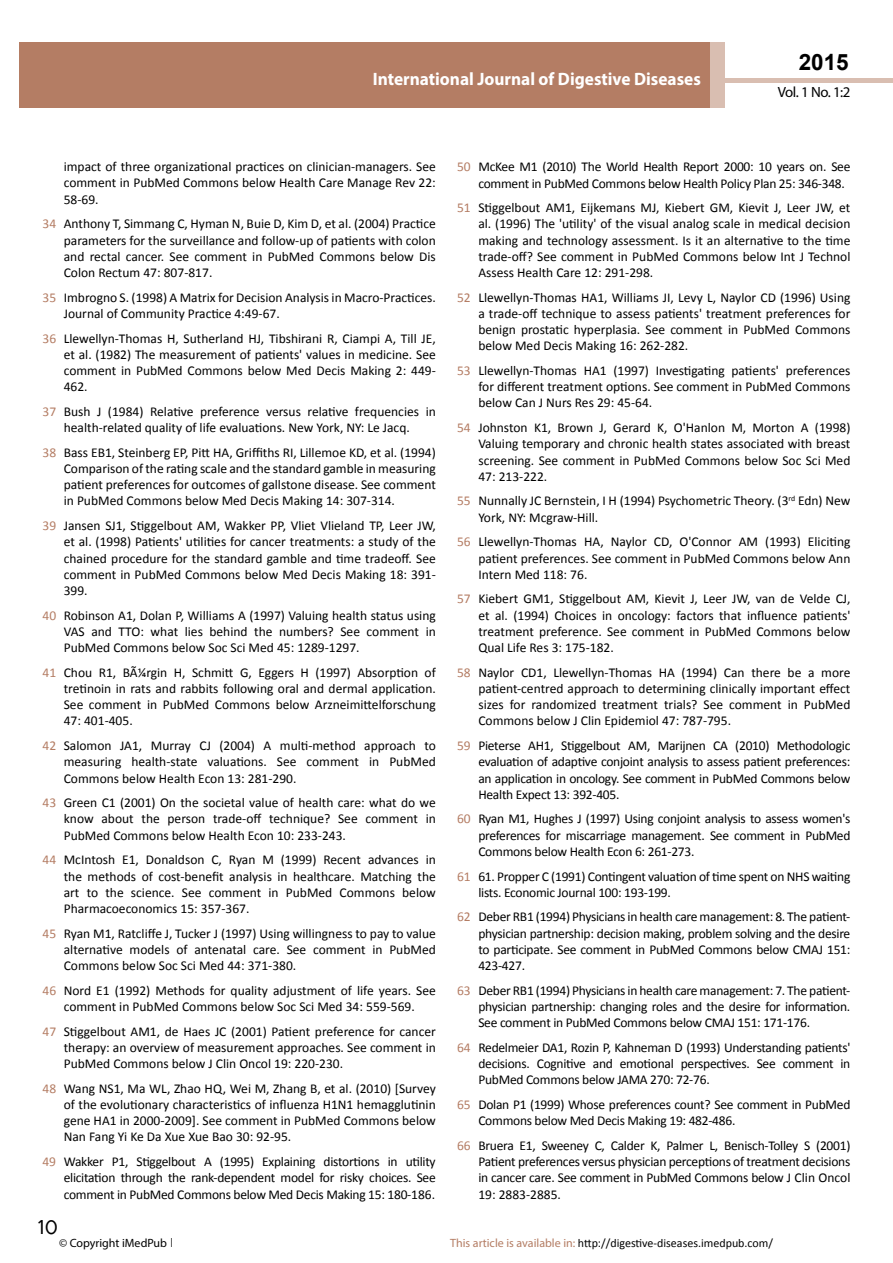
<style>
.page{position:relative;width:893px;height:1263px;background:#fff}
.page>*{position:absolute;margin:0;border:0;box-sizing:border-box;transform-origin:0 0}
.t1{font:25.5px "Tunga";color:#000}
.t2{font:700 22.5px "Arial";color:#000}
.t3{font:700 18px "Myriad Pro";color:#fff;scale:.96 1}
.t4{font:14.85px "Myriad Pro";color:#000}
.t5{font:13.5px/16.2px "Calibri";color:#000;text-align:justify}
.t6{font:13.5px/16.2px "Calibri";letter-spacing:-.02em;color:#000}
.t7{font:12px "Calibri";color:#000}
.t8{font:12px "Myriad Pro";color:#000}
.s1{color:#b47d64}
.s2{font-family:"Tunga"}
.s3{font-family:"Myriad Pro";color:#b47d64}
</style>
<div class="page">
<hr style="left:725px;top:78px;width:168px;height:4px;background:#d9beb1">
<div style="left:19px;top:42px;width:690px;height:66px;background:#b47d64"></div>
<div style="left:709px;top:42px;width:16px;height:66px;background:#d9beb1"></div>
<h3 class="t3" style="left:373px;top:67px;width:343px">International Journal of Digestive Diseases</h3>
<h3 class="t3" style="left:585px;top:74px;width:128px">ISSN 1698-9465</h3>
<h2 class="t2" style="left:799px;top:47px;width:52px">2015</h2>
<p class="t4" style="left:778px;top:83px;width:74px">Vol. 1 No. 1:2</p>
<p class="t5" style="left:64px;top:159px;width:374px">impact of three organizational practices on clinician-managers. See comment in PubMed Commons below Health Care Manage Rev 22:<br>58-69.</p>
<p class="t5" style="left:64px;top:216px;width:374px;text-indent:-21px"><span class="s1">34</span> Anthony T, Simmang C, Hyman N, Buie D, Kim D, et al. (2004) Practice parameters for the surveillance and follow-up of patients with colon and rectal cancer. See comment in PubMed Commons below Dis Colon Rectum 47: 807-817.</p>
<p class="t5" style="left:64px;top:289px;width:374px;text-indent:-21px"><span class="s1">35</span> Imbrogno S. (1998) A Matrix for Decision Analysis in Macro-Practices.<br>Journal of Community Practice 4:49-67.</p>
<p class="t5" style="left:64px;top:330px;width:374px;text-indent:-21px"><span class="s1">36</span> Llewellyn-Thomas H, Sutherland HJ, Tibshirani R, Ciampi A, Till JE, et al. (1982) The measurement of patients' values in medicine. See comment in PubMed Commons below Med Decis Making 2: 449- 462.</p>
<p class="t5" style="left:43px;top:403px;width:395px;text-align:center"><span class="s1">37</span> Bush J (1984) Relative preference versus relative frequencies in health-related quality of life evaluations. New York, NY: Le Jacq.</p>
<p class="t5" style="left:64px;top:444px;width:374px;text-indent:-21px"><span class="s1">38</span> Bass EB1, Steinberg EP, Pitt HA, Griffiths RI, Lillemoe KD, et al. (1994)<br>Comparison of the rating scale and the standard gamble in measuring patient preferences for outcomes of gallstone disease. See comment in PubMed Commons below Med Decis Making 14: 307-314.</p>
<p class="t5" style="left:64px;top:518px;width:374px;text-indent:-21px"><span class="s1">39</span> Jansen SJ1, Stiggelbout AM, Wakker PP, Vliet Vlieland TP, Leer JW, et al. (1998) Patients' utilities for cancer treatments: a study of the chained procedure for the standard gamble and time tradeoff. See comment in PubMed Commons below Med Decis Making 18: 391- 399.</p>
<p class="t5" style="left:64px;top:607px;width:374px;text-indent:-21px"><span class="s1">40</span> Robinson A1, Dolan P, Williams A (1997) Valuing health status using VAS and TTO: what lies behind the numbers? See comment in PubMed Commons below Soc Sci Med 45: 1289-1297.</p>
<p class="t5" style="left:64px;top:664px;width:374px;text-indent:-21px"><span class="s1">41</span> Chou R1, BÃ¼rgin H, Schmitt G, Eggers H (1997) Absorption of tretinoin in rats and rabbits following oral and dermal application.<br>See comment in PubMed Commons below Arzneimittelforschung 47: 401-405.</p>
<p class="t5" style="left:64px;top:737px;width:374px;text-indent:-21px"><span class="s1">42</span> Salomon JA1, Murray CJ (2004) A multi-method approach to measuring health-state valuations. See comment in PubMed Commons below Health Econ 13: 281-290.</p>
<p class="t5" style="left:64px;top:795px;width:374px;text-indent:-21px"><span class="s1">43</span> Green C1 (2001) On the societal value of health care: what do we know about the person trade-off technique? See comment in PubMed Commons below Health Econ 10: 233-243.</p>
<p class="t5" style="left:64px;top:852px;width:374px;text-indent:-21px"><span class="s1">44</span> McIntosh E1, Donaldson C, Ryan M (1999) Recent advances in the methods of cost-benefit analysis in healthcare. Matching the art to the science. See comment in PubMed Commons below Pharmacoeconomics 15: 357-367.</p>
<p class="t5" style="left:64px;top:925px;width:374px;text-indent:-21px"><span class="s1">45</span> Ryan M1, Ratcliffe J, Tucker J (1997) Using willingness to pay to value alternative models of antenatal care. See comment in PubMed Commons below Soc Sci Med 44: 371-380.</p>
<p class="t5" style="left:43px;top:982px;width:395px;text-align:center"><span class="s1">46</span> Nord E1 (1992) Methods for quality adjustment of life years. See comment in PubMed Commons below Soc Sci Med 34: 559-569.</p>
<p class="t5" style="left:64px;top:1023px;width:374px;text-indent:-21px"><span class="s1">47</span> Stiggelbout AM1, de Haes JC (2001) Patient preference for cancer therapy: an overview of measurement approaches. See comment in PubMed Commons below J Clin Oncol 19: 220-230.</p>
<p class="t5" style="left:64px;top:1080px;width:374px;text-indent:-21px"><span class="s1">48</span> Wang NS1, Ma WL, Zhao HQ, Wei M, Zhang B, et al. (2010) [Survey of the evolutionary characteristics of influenza H1N1 hemagglutinin gene HA1 in 2000-2009]. See comment in PubMed Commons below Nan Fang Yi Ke Da Xue Xue Bao 30: 92-95.</p>
<p class="t5" style="left:64px;top:1153px;width:373px;text-indent:-21px"><span class="s1">49</span> Wakker P1, Stiggelbout A (1995) Explaining distortions in utility elicitation through the rank-dependent model for risky choices. See comment in PubMed Commons below Med Decis Making 15: 180-186.</p>
<h1 class="t1" style="left:38px;top:1210px;width:22px">10</h1>
<p class="t6" style="left:478px;top:159px;width:374px;text-indent:-21px"><span class="s1">50</span> McKee M1 (2010) The World Health Report 2000: 10 years on. See comment in PubMed Commons below Health Policy Plan 25: 346-348.</p>
<p class="t5" style="left:478px;top:200px;width:374px;text-indent:-21px"><span class="s1">51</span> Stiggelbout AM1, Eijkemans MJ, Kiebert GM, Kievit J, Leer JW, et al. (1996) The 'utility' of the visual analog scale in medical decision making and technology assessment. Is it an alternative to the time trade-off? See comment in PubMed Commons below Int J Technol Assess Health Care 12: 291-298.</p>
<p class="t5" style="left:478px;top:289px;width:374px;text-indent:-21px"><span class="s1">52</span> Llewellyn-Thomas HA1, Williams JI, Levy L, Naylor CD (1996) Using a trade-off technique to assess patients' treatment preferences for benign prostatic hyperplasia. See comment in PubMed Commons below Med Decis Making 16: 262-282.</p>
<p class="t5" style="left:478px;top:362px;width:374px;text-indent:-21px"><span class="s1">53</span> Llewellyn-Thomas HA1 (1997) Investigating patients' preferences for different treatment options. See comment in PubMed Commons below Can J Nurs Res 29: 45-64.</p>
<p class="t5" style="left:478px;top:420px;width:374px;text-indent:-21px"><span class="s1">54</span> Johnston K1, Brown J, Gerard K, O'Hanlon M, Morton A (1998)<br>Valuing temporary and chronic health states associated with breast screening. See comment in PubMed Commons below Soc Sci Med 47: 213-222.</p>
<p class="t5" style="left:478px;top:493px;width:374px;text-indent:-21px"><span class="s1">55</span> Nunnally JC Bernstein, I H (1994) Psychometric Theory. (3<sup>rd</sup> Edn) New<br>York, NY: Mcgraw-Hill.</p>
<p class="t5" style="left:478px;top:534px;width:374px;text-indent:-21px"><span class="s1">56</span> Llewellyn-Thomas HA, Naylor CD, O'Connor AM (1993) Eliciting patient preferences. See comment in PubMed Commons below Ann Intern Med 118: 76.</p>
<p class="t5" style="left:478px;top:591px;width:374px;text-indent:-21px"><span class="s1">57</span> Kiebert GM1, Stiggelbout AM, Kievit J, Leer JW, van de Velde CJ, et al. (1994) Choices in oncology: factors that influence patients' treatment preference. See comment in PubMed Commons below Qual Life Res 3: 175-182.</p>
<p class="t5" style="left:478px;top:664px;width:374px;text-indent:-21px"><span class="s1">58</span> Naylor CD1, Llewellyn-Thomas HA (1994) Can there be a more patient-centred approach to determining clinically important effect sizes for randomized treatment trials? See comment in PubMed Commons below J Clin Epidemiol 47: 787-795.</p>
<p class="t5" style="left:478px;top:737px;width:374px;text-indent:-21px"><span class="s1">59</span> Pieterse AH1, Stiggelbout AM, Marijnen CA (2010) Methodologic evaluation of adaptive conjoint analysis to assess patient preferences: an application in oncology. See comment in PubMed Commons below Health Expect 13: 392-405.</p>
<p class="t5" style="left:478px;top:811px;width:374px;text-indent:-21px"><span class="s1">60</span> Ryan M1, Hughes J (1997) Using conjoint analysis to assess women's preferences for miscarriage management. See comment in PubMed Commons below Health Econ 6: 261-273.</p>
<p class="t6" style="left:478px;top:868px;width:373px;text-indent:-21px"><span class="s1">61</span> 61. Propper C (1991) Contingent valuation of time spent on NHS waiting lists. Economic Journal 100: 193-199.</p>
<p class="t5" style="left:478px;top:909px;width:374px;text-indent:-21px"><span class="s1">62</span> Deber RB1 (1994) Physicians in health care management: 8. The patient&shy;physician partnership: decision making, problem solving and the desire to participate. See comment in PubMed Commons below CMAJ 151:<br>423-427.</p>
<p class="t5" style="left:478px;top:982px;width:374px;text-indent:-21px"><span class="s1">63</span> Deber RB1 (1994) Physicians in health care management: 7. The patient&shy;physician partnership: changing roles and the desire for information.<br>See comment in PubMed Commons below CMAJ 151: 171-176.</p>
<p class="t5" style="left:478px;top:1039px;width:374px;text-indent:-21px"><span class="s1">64</span> Redelmeier DA1, Rozin P, Kahneman D (1993) Understanding patients' decisions. Cognitive and emotional perspectives. See comment in PubMed Commons below JAMA 270: 72-76.</p>
<p class="t6" style="left:478px;top:1096px;width:374px;text-indent:-21px"><span class="s1">65</span> Dolan P1 (1999) Whose preferences count? See comment in PubMed<br>Commons below Med Decis Making 19: 482-486.</p>
<p class="t5" style="left:478px;top:1137px;width:374px;text-indent:-21px"><span class="s1">66</span> Bruera E1, Sweeney C, Calder K, Palmer L, Benisch-Tolley S (2001)<br>Patient preferences versus physician perceptions of treatment decisions in cancer care. See comment in PubMed Commons below J Clin Oncol 19: 2883-2885.</p>
<p class="t8" style="left:59px;top:1235px;width:115px">© Copyright iMedPub <span class="s2">|</span></p>
<p class="t7" style="left:450px;top:1235px;width:324px"><span class="s3">This article is available in:</span> http://digestive-diseases.imedpub.com/</p>
</div>
